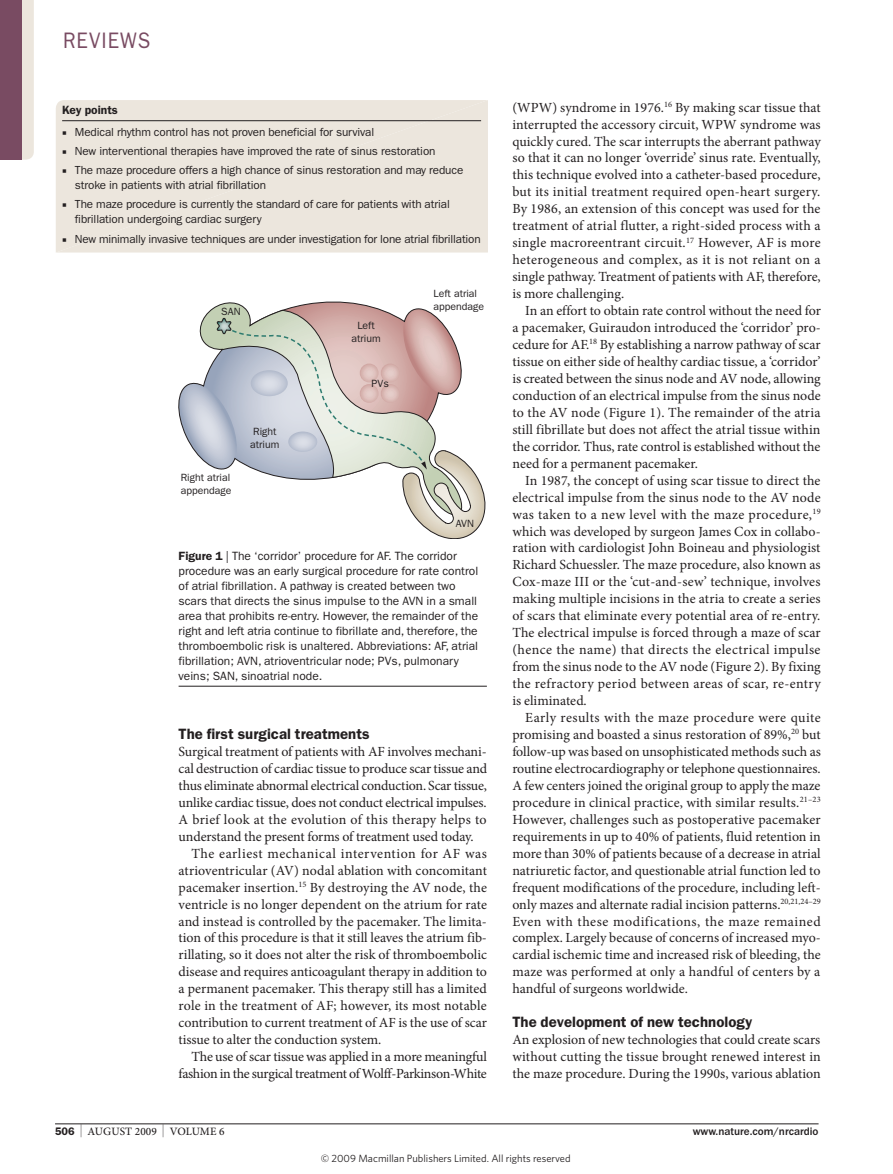
<style>
.page{position:relative;width:893px;height:1174px;background:#fff}
.page>*{position:absolute;margin:0;border:0;box-sizing:border-box;transform-origin:0 0}
.t1{font:22.5px "ITC Franklin Gothic Std";letter-spacing:.05em;color:#794b62;scale:.9 1}
.t2{font:600 15px "ITC Franklin Gothic Std";color:#231f20}
.t3{font:13.95px/17px "Minion Pro";color:#231f20;text-align:justify}
.t4{font:13.95px "Minion Pro";letter-spacing:-.02em;color:#231f20}
.t5{font:13.95px "Minion Pro";letter-spacing:.02em;color:#231f20}
.t6{font:13.95px "Minion Pro";letter-spacing:.035em;color:#231f20}
.t7{font:12px/15px "ITC Franklin Gothic Std";color:#231f20}
.t8{font:600 12px "ITC Franklin Gothic Std";color:#231f20}
.t9{font:11.7px/15px "ITC Franklin Gothic Std";letter-spacing:-.01em;color:#231f20}
.t10{font:500 11.25px "ITC Franklin Gothic Std";color:#231f20}
.t11{font:500 11.25px "Minion Pro";letter-spacing:.01em;color:#231f20}
.t12{font:10.5px/12.6px "ITC Franklin Gothic Std";color:#231f20}
.t13{font:10.5px "Whitney";color:#231f20}
.s1{font-family:"Minion Pro"}
.s2{font-weight:600}
.s3{font-family:"ITC Franklin Gothic Std";font-weight:600;font-size:10.95px}
.s4{font-size:12.9px}
</style>
<div class="page">
<hr style="left:55px;top:1123px;width:764px;height:1px;background:#231f20">
<div style="left:56px;top:100px;width:432px;height:152px;background:#ece6dd"></div>
<hr style="left:62px;top:120px;width:419px;height:1px;background:#231f20">
<svg style="left:178px;top:302px;width:308px;height:237px"></svg>
<svg style="left:360px;top:384px;width:18px;height:19px"></svg>
<svg style="left:381px;top:384px;width:18px;height:19px"></svg>
<svg style="left:360px;top:363px;width:18px;height:19px"></svg>
<svg style="left:381px;top:363px;width:18px;height:19px"></svg>
<hr style="left:179px;top:686px;width:308px;height:1px;background:#231f20">
<svg style="left:0;top:0;width:34px;height:160px;background:#a1818d"></svg>
<h1 class="t1" style="left:63px;top:28px;width:99px">reviews</h1>
<p class="t8" style="left:62px;top:103px;width:57px">Key points</p>
<p class="t9" style="left:62px;top:124px;width:314px"><span class="s1">■</span> Medical rhythm control has not proven beneficial for survival</p>
<p class="t9" style="left:62px;top:143px;width:375px"><span class="s1">■</span> New interventional therapies have improved the rate of sinus restoration</p>
<p class="t9" style="left:75px;top:163px;width:390px;text-indent:-13px"><span class="s1">■</span> The maze procedure offers a high chance of sinus restoration and may reduce stroke in patients with atrial fibrillation</p>
<p class="t9" style="left:75px;top:197px;width:376px;text-indent:-13px"><span class="s1">■</span> The maze procedure is currently the standard of care for patients with atrial fibrillation undergoing cardiac surgery</p>
<p class="t9" style="left:62px;top:231px;width:420px"><span class="s1">■</span> New minimally invasive techniques are under investigation for lone atrial fibrillation</p>
<p class="t12" style="left:221px;top:305px;width:21px">SAN</p>
<p class="t12" style="left:181px;top:471px;width:52px">Right atrial appendage</p>
<p class="t12" style="left:250px;top:425px;width:31px">Right atrium</p>
<p class="t12" style="left:351px;top:319px;width:31px;text-align:center">Left atrium</p>
<p class="t12" style="left:372px;top:377px;width:19px">PVs</p>
<p class="t12" style="left:433px;top:288px;width:52px">Left atrial appendage</p>
<p class="t12" style="left:456px;top:517px;width:20px">AVN</p>
<p class="t7" style="left:179px;top:548px;width:301px"><span class="s2">Figure 1</span> | The ‘corridor’ procedure for AF. The corridor procedure was an early surgical procedure for rate control of atrial fibrillation. A pathway is created between two scars that directs the sinus impulse to the AvN in a small area that prohibits re‑entry. However, the remainder of the right and left atria continue to fibrillate and, therefore, the thromboembolic risk is unaltered. Abbreviations: AF, atrial fibrillation; AvN, atrioventricular node; Pvs, pulmonary veins; sAN, sinoatrial node.</p>
<p class="t2" style="left:179px;top:725px;width:193px">The first surgical treatments</p>
<p class="t3" style="left:179px;top:743px;width:310px">surgical treatment of patients with aF involves mechani-</p>
<p class="t3" style="left:179px;top:760px;width:310px">cal destruction of cardiac tissue to produce scar tissue and</p>
<p class="t3" style="left:179px;top:777px;width:310px">thus eliminate abnormal electrical conduction. scar tissue,</p>
<p class="t3" style="left:179px;top:794px;width:310px">unlike cardiac tissue, does not conduct electrical impulses.</p>
<p class="t5" style="left:179px;top:810px;width:310px">a brief look at the evolution of this therapy helps to</p>
<p class="t3" style="left:179px;top:828px;width:297px">understand the present forms of treatment used today.</p>
<p class="t6" style="left:191px;top:844px;width:297px">the earliest mechanical intervention for aF was</p>
<p class="t3" style="left:179px;top:861px;width:310px">atrioventricular (av) nodal ablation with concomitant</p>
<p class="t3" style="left:179px;top:878px;width:310px">pacemaker insertion.<sup>15</sup> By destroying the av node, the</p>
<p class="t3" style="left:179px;top:895px;width:310px">ventricle is no longer dependent on the atrium for rate</p>
<p class="t3" style="left:179px;top:912px;width:310px">and instead is controlled by the pacemaker. the limita-</p>
<p class="t3" style="left:179px;top:929px;width:310px">tion of this procedure is that it still leaves the atrium fib-</p>
<p class="t3" style="left:179px;top:946px;width:310px">rillating, so it does not alter the risk of thromboembolic</p>
<p class="t3" style="left:179px;top:963px;width:310px">disease and requires anticoagulant therapy in addition to</p>
<p class="t3" style="left:179px;top:980px;width:310px">a permanent pacemaker. this therapy still has a limited</p>
<p class="t3" style="left:179px;top:997px;width:310px">role in the treatment of aF; however, its most notable</p>
<p class="t3" style="left:179px;top:1014px;width:310px">contribution to current treatment of aF is the use of scar</p>
<p class="t3" style="left:179px;top:1031px;width:204px">tissue to alter the conduction system.</p>
<p class="t3" style="left:191px;top:1048px;width:297px">the use of scar tissue was applied in a more meaningful</p>
<p class="t4" style="left:179px;top:1064px;width:310px">fashion in the surgical treatment of wolff-Parkinson-white</p>
<p class="t3" style="left:512px;top:99px;width:310px">(wPw) syndrome in 1976.<sup>16</sup> By making scar tissue that interrupted the accessory circuit, wPw syndrome was quickly cured. the scar interrupts the aberrant pathway so that it can no longer ‘override’ sinus rate. eventually, this technique evolved into a catheter-based procedure, but its initial treatment required open-heart surgery.<br>By 1986, an extension of this concept was used for the treatment of atrial flutter, a right-sided process with a single macroreentrant circuit.<sup>17</sup> However, aF is more heterogeneous and complex, as it is not reliant on a single pathway. treatment of patients with aF, therefore, is more challenging.</p>
<p class="t3" style="left:512px;top:302px;width:310px;text-indent:13px">in an effort to obtain rate control without the need for a pacemaker, Guiraudon introduced the ‘corridor’ pro&shy;cedure for aF.<sup>18</sup> By establishing a narrow pathway of scar tissue on either side of healthy cardiac tissue, a ‘corridor’ is created between the sinus node and av node, allowing conduction of an electrical impulse from the sinus node to the av node (Figure 1). the remainder of the atria still fibrillate but does not affect the atrial tissue within the corridor. thus, rate control is established without the need for a permanent pacemaker.</p>
<p class="t3" style="left:512px;top:472px;width:310px;text-indent:13px">in 1987, the concept of using scar tissue to direct the electrical impulse from the sinus node to the av node was taken to a new level with the maze procedure,<sup>19 </sup>which was developed by surgeon James Cox in collabo&shy;ration with cardiologist John Boineau and physiologist richard schuessler. the maze procedure, also known as Cox-maze iii or the ‘cut-and-sew’ technique, involves making multiple incisions in the atria to create a series of scars that eliminate every potential area of re-entry. the electrical impulse is forced through a maze of scar (hence the name) that directs the electrical impulse from the sinus node to the av node (Figure 2). By fixing the refractory period between areas of scar, re-entry is eliminated.</p>
<p class="t3" style="left:512px;top:709px;width:310px;text-indent:13px">early results with the maze procedure were quite promising and boasted a sinus restoration of 89%,<sup>20</sup> but follow-up was based on unsophisticated methods such as routine electrocardiography or telephone questionnaires. a few centers joined the original group to apply the maze procedure in clinical practice, with similar results.<sup>21–23<br></sup>However, challenges such as postoperative pacemaker requirements in up to 40% of patients, fluid retention in more than 30% of patients because of a decrease in atrial natriuretic factor, and questionable atrial function led to frequent modifications of the procedure, including left&shy;only mazes and alternate radial incision patterns.<sup>20,21,24–29 </sup>even with these modifications, the maze remained complex. largely because of concerns of increased myo&shy;cardial ischemic time and increased risk of bleeding, the maze was performed at only a handful of centers by a handful of surgeons worldwide.</p>
<p class="t2" style="left:512px;top:1013px;width:242px">The development of new technology</p>
<p class="t3" style="left:512px;top:1031px;width:310px">an explosion of new technologies that could create scars without cutting the tissue brought renewed interest in the maze procedure. During the 1990s, various ablation</p>
<p class="t11" style="left:55px;top:1123px;width:171px"><span class="s3">506</span> <span class="s4">|</span> AUGUST 2009 <span class="s4">|</span> VOLUME 6</p>
<p class="t10" style="left:693px;top:1124px;width:127px">www.nature.com/nrcardio</p>
<p class="t13" style="left:321px;top:1152px;width:251px">© 2009 Macmillan Publishers Limited. All rights reserved</p>
</div>
